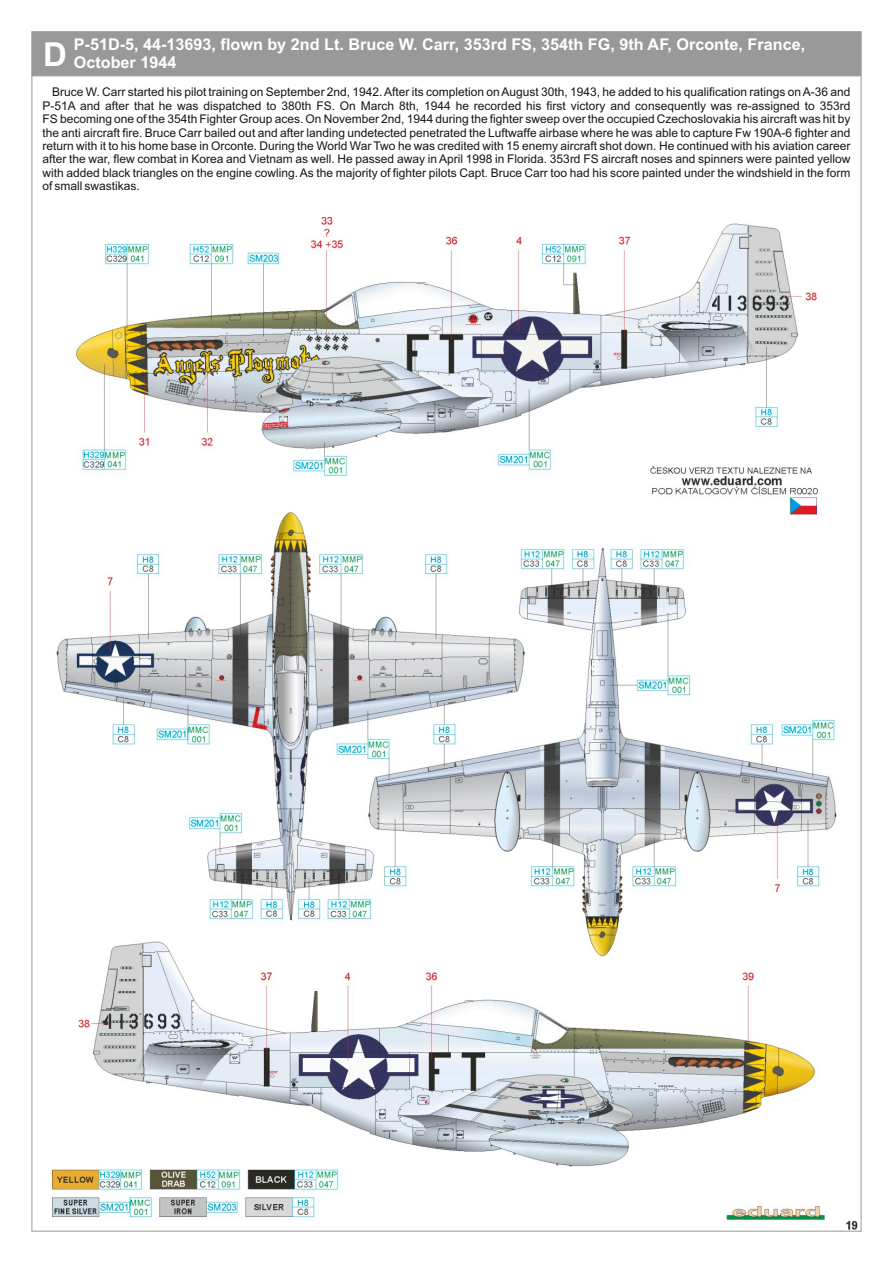
<style>
.page{position:relative;width:893px;height:1263px;background:#fff}
.page>*{position:absolute;margin:0;border:0;box-sizing:border-box;transform-origin:0 0}
.t1{font:700 33px "Arial";color:#fff}
.t2{font:700 16.2px/18.1px "Arial";color:#fff}
.t3{font:12px/13.4px "Arial";color:#151616;text-align:justify}
</style>
<div class="page">
<div style="left:32px;top:32px;width:829px;height:44px;background:#999"></div>
<img style="left:52px;top:217px;width:806px;height:1012px">
<h1 class="t1" style="left:43px;top:42px;width:25px">D</h1>
<h2 class="t2" style="left:74px;top:37px;width:733px">P-51D-5, 44-13693, flown by 2nd Lt. Bruce W. Carr, 353rd FS, 354th FG, 9th AF, Orconte, France,<br>October 1944</h2>
<p class="t3" style="left:43px;top:87px;width:809px;text-indent:10px">Bruce W. Carr started his pilot training on September 2nd, 1942. After its completion on August 30th, 1943, he added to his qualification ratings on A-36 and P-51A and after that he was dispatched to 380th FS. On March 8th, 1944 he recorded his first victory and consequently was re-assigned to 353rd FS becoming one of the 354th Fighter Group aces. On November 2nd, 1944 during the fighter sweep over the occupied Czechoslovakia his aircraft was hit by the anti aircraft fire. Bruce Carr bailed out and after landing undetected penetrated the Luftwaffe airbase where he was able to capture Fw 190A-6 fighter and return with it to his home base in Orconte. During the World War Two he was credited with 15 enemy aircraft shot down. He continued with his aviation career after the war, flew combat in Korea and Vietnam as well. He passed away in April 1998 in Florida. 353rd FS aircraft noses and spinners were painted yellow with added black triangles on the engine cowling. As the majority of fighter pilots Capt. Bruce Carr too had his score painted under the windshield in the form of small swastikas.</p>
</div>
